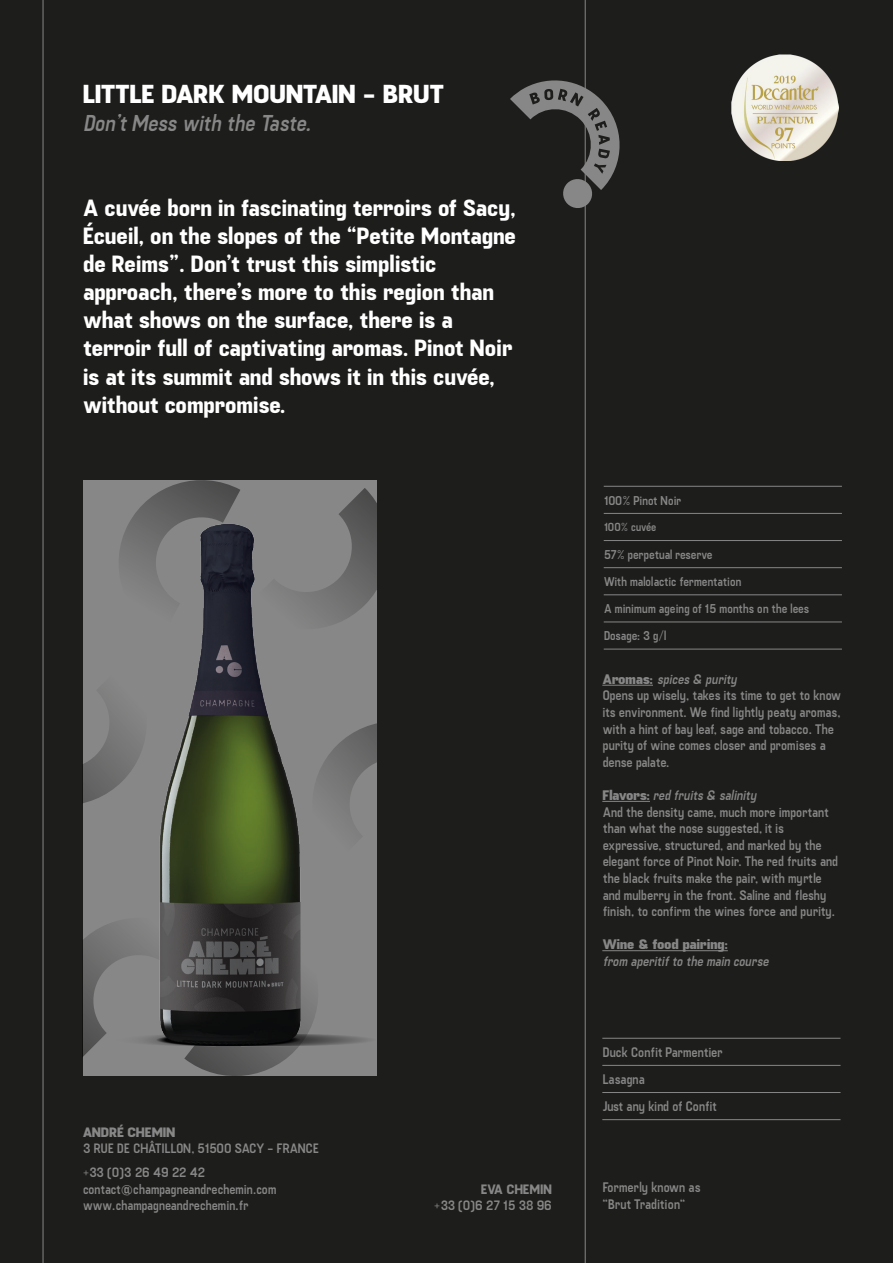
<style>
.page{position:relative;width:893px;height:1263px;background:#1d1d1b}
.page>*{position:absolute;margin:0;border:0;box-sizing:border-box;transform-origin:0 0}
.t1{font:700 25.95px "PP Fuji";letter-spacing:-.01em;color:#fff}
.t2{font:500 23.4px/28.2px "PP Fuji";letter-spacing:-.02em;color:#fff}
.t3{font:italic 300 22.95px "PP Fuji";color:#878787}
.t4{font:300 13.8px/16.6px "PP Fuji";letter-spacing:-.035em;color:#878787}
.t5{font:italic 300 13.8px "PP Fuji";color:#878787}
.t6{font:700 13.8px "PP Fuji";letter-spacing:-.015em;color:#878787}
.t7{font:300 13.65px/16.4px "PP Fuji";letter-spacing:-.035em;color:#878787}
.t8{font:700 13.65px "PP Fuji";color:#878787}
.t9{font:500 13.65px "PP Fuji";letter-spacing:-.005em;color:#878787}
.t10{font:300 12.75px "PP Fuji";letter-spacing:-.035em;color:#878787}
.t11{font:300 11.7px "PP Fuji";letter-spacing:-.04em;color:#878787}
.s1{font-weight:700;font-style:normal}
</style>
<div class="page">
<hr style="left:43px;top:0;width:1px;height:1263px;background:#878787">
<svg style="left:248px;top:488px;width:128px;height:7px"></svg>
<svg style="left:107px;top:480px;width:133px;height:15px;background:#6e6e6e"></svg>
<img style="left:83px;top:495px;width:293px;height:581px">
<svg style="left:604px;top:568px;width:238px;height:81px"></svg>
<hr style="left:604px;top:486px;width:238px;height:1px;background:#878787">
<hr style="left:604px;top:513px;width:238px;height:1px;background:#878787">
<hr style="left:604px;top:540px;width:238px;height:1px;background:#878787">
<hr style="left:604px;top:567px;width:238px;height:1px;background:#878787">
<hr style="left:604px;top:594px;width:238px;height:1px;background:#878787">
<hr style="left:604px;top:622px;width:238px;height:1px;background:#878787">
<hr style="left:604px;top:649px;width:238px;height:1px;background:#878787">
<hr style="left:602px;top:685px;width:51px;height:1px;background:#878787">
<hr style="left:602px;top:801px;width:48px;height:1px;background:#878787">
<hr style="left:602px;top:950px;width:126px;height:1px;background:#878787">
<hr style="left:602px;top:1038px;width:238px;height:1px;background:#878787">
<hr style="left:602px;top:1065px;width:238px;height:1px;background:#878787">
<hr style="left:602px;top:1092px;width:238px;height:1px;background:#878787">
<hr style="left:602px;top:1119px;width:238px;height:1px;background:#878787">
<img style="left:732px;top:55px;width:106px;height:106px">
<hr style="left:585px;top:0;width:1px;height:95px;background:#878787">
<hr style="left:585px;top:120px;width:1px;height:1143px;background:#878787">
<svg style="left:510px;top:75px;width:110px;height:134px"></svg>
<p class="t1" style="left:83px;top:79px;width:363px">LITTLE DARK MOUNTAIN - BRUT</p>
<p class="t3" style="left:83px;top:109px;width:234px">Don’tMess with the Taste.</p>
<p class="t2" style="left:83px;top:194px;width:435px">A cuvée born in fascinating terroirs of Sacy, Écueil, on the slopes of the “Petite Montagne de Reims”. Don’t trust this simplistic approach, there’s more to this region than what shows on the surface, there is a terroir full of captivating aromas. Pinot Noir is at its summit and shows it in this cuvée, without compromise.</p>
<p class="t8" style="left:83px;top:1124px;width:94px">ANDRÉ CHEMIN</p>
<p class="t7" style="left:83px;top:1140px;width:238px">3 RUE DE CHÂTILLON, 51500 SACY - FRANCE</p>
<p class="t7" style="left:83px;top:1164px;width:124px">+33 (0)3 26 49 22 42</p>
<p class="t7" style="left:83px;top:1181px;width:195px">contact@champagneandrechemin.com www.champagneandrechemin.fr</p>
<p class="t9" style="left:481px;top:1180px;width:73px">EVA CHEMIN</p>
<p class="t7" style="left:434px;top:1197px;width:120px">+33 (0)6 27 15 38 96</p>
<p class="t10" style="left:604px;top:492px;width:79px">100% Pinot Noir</p>
<p class="t11" style="left:604px;top:520px;width:54px">100% cuvée</p>
<p class="t10" style="left:604px;top:546px;width:110px">57% perpetual reserve</p>
<p class="t10" style="left:604px;top:574px;width:139px">With malolactic fermentation</p>
<p class="t10" style="left:604px;top:601px;width:207px">A minimum ageing of 15 months on the lees</p>
<p class="t10" style="left:604px;top:628px;width:64px">Dosage: 3 g/l</p>
<p class="t5" style="left:602px;top:670px;width:139px"><span class="s1">A ro m a s :</span> spices &amp; purity</p>
<p class="t4" style="left:602px;top:687px;width:241px">Opens up wisely, takes its time to get to know its environment. We find lightly peaty aromas, with a hint of bay leaf, sage and tobacco. The purity of wine comes closer and promises a dense palate.</p>
<p class="t5" style="left:602px;top:787px;width:159px"><span class="s1">F l avo rs :</span> red fruits &amp; salinity</p>
<p class="t4" style="left:602px;top:803px;width:237px">And the density came, much more important than what the nose suggested, it is expressive, structured, and marked by the elegant force of Pinot Noir. The red fruits and the black fruits make the pair, with myrtle and mulberry in the front. Saline and fleshy finish, to confirm the wines force and purity.</p>
<p class="t6" style="left:602px;top:936px;width:127px">Wine &amp; food pairing:</p>
<p class="t5" style="left:602px;top:952px;width:171px">from aperitifto the main course</p>
<p class="t4" style="left:602px;top:1044px;width:122px">Duck Confit Parmentier</p>
<p class="t4" style="left:602px;top:1071px;width:44px">Lasagna</p>
<p class="t4" style="left:602px;top:1098px;width:116px">Just any kind of Confit</p>
<p class="t4" style="left:602px;top:1179px;width:100px">Formerly known as “Brut Tradition“</p>
</div>
